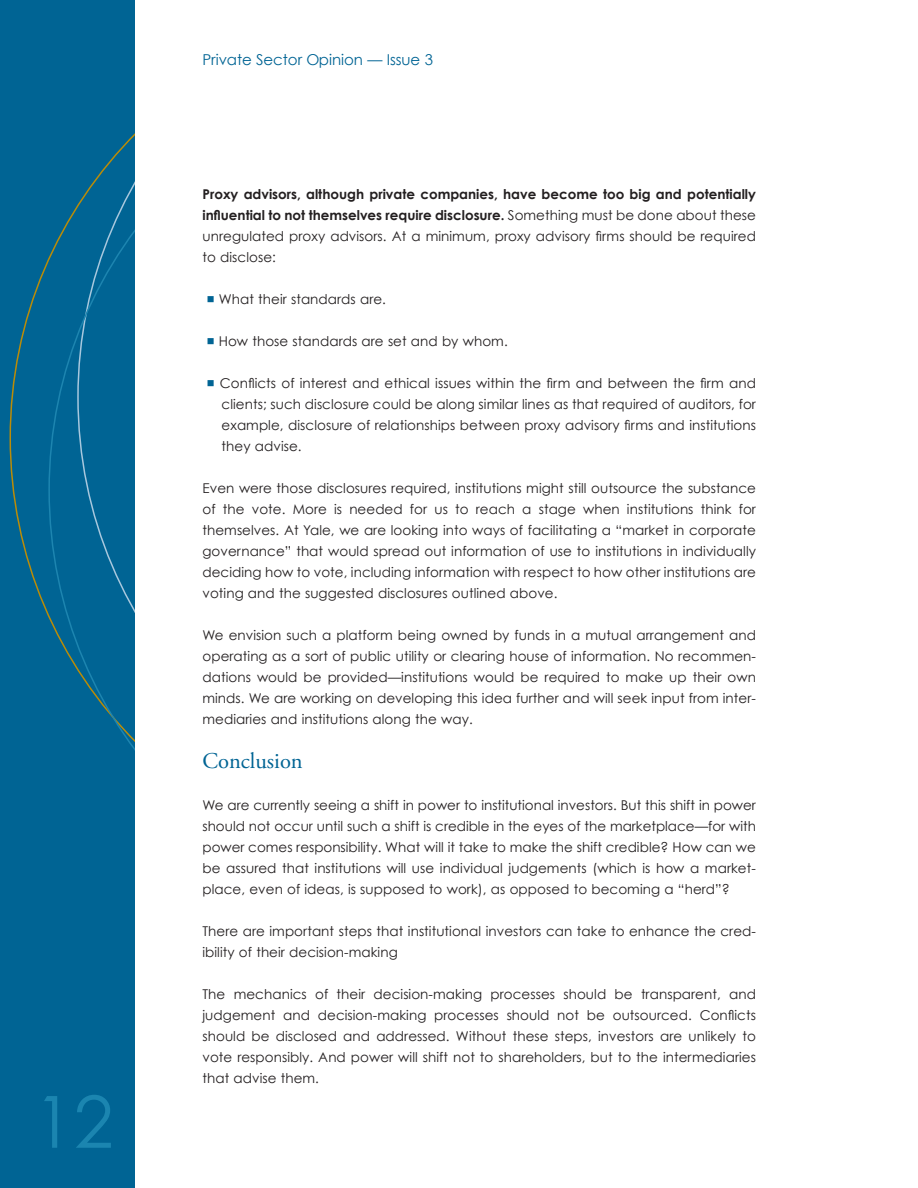
<style>
.page{position:relative;width:918px;height:1188px;background:#fff}
.page>*{position:absolute;margin:0;border:0;box-sizing:border-box;transform-origin:0 0}
.t1{font:72px "Century Gothic";color:#1b85b0}
.t2{font:22.5px "Adobe Garamond Pro";color:#006494}
.t3{font:15px "Century Gothic";letter-spacing:-.005em;color:#006494}
.t4{font:13.5px/21px "Century Gothic";letter-spacing:.005em;color:#231f20;text-align:justify}
.t5{font:700 13.5px/21px "Century Gothic";color:#231f20;text-align:justify}
.s1{font-weight:400}
.s2{color:#006494}
</style>
<div class="page">
<div style="left:0;top:0;width:135px;height:1188px;background:#006494"></div>
<svg style="left:10px;top:259px;width:38px;height:357px"></svg>
<svg style="left:48px;top:133px;width:87px;height:617px"></svg>
<h1 class="t1" style="left:34px;top:1078px;width:81px">12</h1>
<p class="t3" style="left:202px;top:51px;width:232px">Private Sector Opinion — Issue 3</p>
<p class="t5" style="left:202px;top:183px;width:555px">Proxy advisors, although private companies, have become too big and potentially influential to not themselves require disclosure. <span class="s1">Something must be done about these unregulated proxy advisors. At a minimum, proxy advisory firms should be required to disclose:</span></p>
<p class="t4" style="left:207px;top:289px;width:181px"><span class="s2">■</span> What their standards are.</p>
<p class="t4" style="left:207px;top:331px;width:303px"><span class="s2">■</span> How those standards are set and by whom.</p>
<p class="t4" style="left:222px;top:373px;width:536px;text-indent:-15px"><span class="s2">■</span> Conflicts of interest and ethical issues within the firm and between the firm and clients; such disclosure could be along similar lines as that required of auditors, for example, disclosure of relationships between proxy advisory firms and institutions they advise.</p>
<p class="t4" style="left:203px;top:478px;width:555px">Even were those disclosures required, institutions might still outsource the substance of the vote. More is needed for us to reach a stage when institutions think for themselves. At Yale, we are looking into ways of facilitating a “market in corporate governance” that would spread out information of use to institutions in individually deciding how to vote, including information with respect to how other institutions are voting and the suggested disclosures outlined above.</p>
<p class="t4" style="left:202px;top:625px;width:555px">We envision such a platform being owned by funds in a mutual arrangement and operating as a sort of public utility or clearing house of information. No recommen&shy;dations would be provided—institutions would be required to make up their own minds. We are working on developing this idea further and will seek input from inter&shy;mediaries and institutions along the way.</p>
<h2 class="t2" style="left:202px;top:747px;width:102px">Conclusion</h2>
<p class="t4" style="left:202px;top:794px;width:555px">We are currently seeing a shift in power to institutional investors. But this shift in power should not occur until such a shift is credible in the eyes of the marketplace—for with power comes responsibility. What will it take to make the shift credible? How can we be assured that institutions will use individual judgements (which is how a market&shy;place, even of ideas, is supposed to work), as opposed to becoming a “herd”?</p>
<p class="t4" style="left:202px;top:920px;width:555px">There are important steps that institutional investors can take to enhance the cred&shy;ibility of their decision-making</p>
<p class="t4" style="left:202px;top:983px;width:555px">The mechanics of their decision-making processes should be transparent, and judgement and decision-making processes should not be outsourced. Conflicts should be disclosed and addressed. Without these steps, investors are unlikely to vote responsibly. And power will shift not to shareholders, but to the intermediaries that advise them.</p>
</div>
